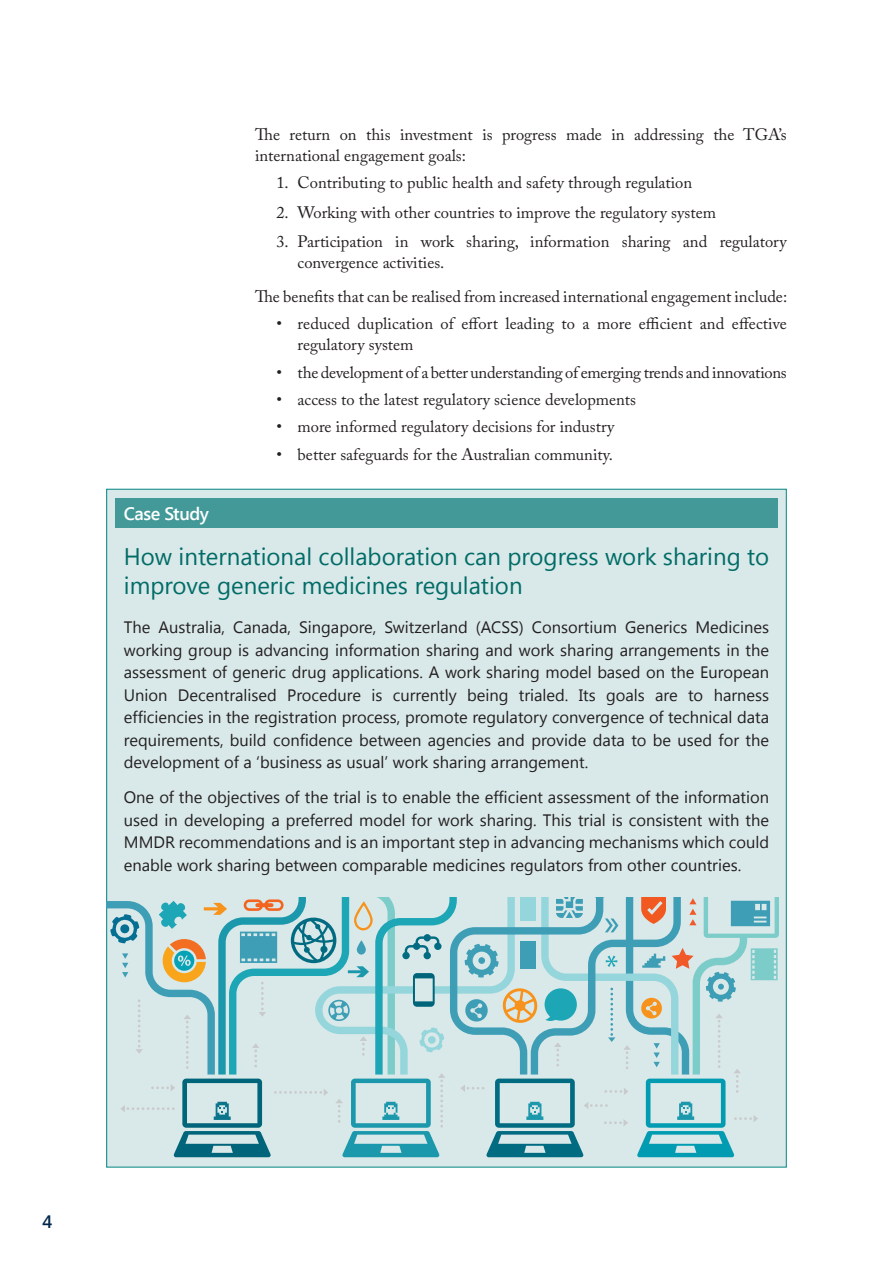
<style>
.page{position:relative;width:893px;height:1263px;background:#fff}
.page>*{position:absolute;margin:0;border:0;box-sizing:border-box;transform-origin:0 0}
.t1{font:24px/28.5px "Segoe UI";color:#006c67}
.t2{font:600 18px "Segoe UI";letter-spacing:-.025em;color:#fff}
.t3{font:600 18px "Segoe UI";color:#00254c}
.t4{font:16.5px/22.5px "Segoe UI";color:#231f20;text-align:justify}
.t5{font:16.5px/21px "Adobe Caslon Pro";color:#231f20}
</style>
<div class="page">
<div style="left:107px;top:489px;width:679px;height:678px;background:#d9e8e8"></div>
<div style="left:115px;top:498px;width:663px;height:30px;background:#429998"></div>
<svg style="left:106px;top:897px;width:673px;height:260px"></svg>
<p class="t5" style="left:255px;top:123px;width:533px">The return on this investment is progress made in addressing the TGA’s international engagement goals:</p>
<p class="t5" style="left:276px;top:172px;width:417px">1. Contributing to public health and safety through regulation</p>
<p class="t5" style="left:276px;top:201px;width:441px">2. Working with other countries to improve the regulatory system</p>
<p class="t5" style="left:298px;top:231px;width:490px;text-indent:-21px">3. Participation in work sharing, information sharing and regulatory convergence activities.</p>
<p class="t5" style="left:255px;top:286px;width:534px">The benefits that can be realised from increased international engagement include:</p>
<p class="t5" style="left:298px;top:313px;width:491px;text-indent:-21px">• reduced duplication of effort leading to a more efficient and effective regulatory system</p>
<p class="t5" style="left:276px;top:361px;width:512px">• the development of a better understanding of emerging trends and innovations</p>
<p class="t5" style="left:276px;top:389px;width:361px">• access to the latest regulatory science developments</p>
<p class="t5" style="left:276px;top:416px;width:340px">• more informed regulatory decisions for industry</p>
<p class="t5" style="left:276px;top:444px;width:338px">• better safeguards for the Australian community.</p>
<h4 class="t2" style="left:124px;top:500px;width:87px">Case Study</h4>
<h5 class="t1" style="left:124px;top:541px;width:647px">How international collaboration can progress work sharing to improve generic medicines regulation</h5>
<p class="t4" style="left:124px;top:615px;width:647px">The Australia, Canada, Singapore, Switzerland (ACSS) Consortium Generics Medicines working group is advancing information sharing and work sharing arrangements in the assessment of generic drug applications. A work sharing model based on the European Union Decentralised Procedure is currently being trialed. Its goals are to harness efficiencies in the registration process, promote regulatory convergence of technical data requirements, build confidence between agencies and provide data to be used for the development of a ‘business as usual’ work sharing arrangement.</p>
<p class="t4" style="left:124px;top:785px;width:647px">One of the objectives of the trial is to enable the efficient assessment of the information used in developing a preferred model for work sharing. This trial is consistent with the MMDR recommendations and is an important step in advancing mechanisms which could enable work sharing between comparable medicines regulators from other countries.</p>
<p class="t3" style="left:43px;top:1209px;width:11px">4</p>
</div>
